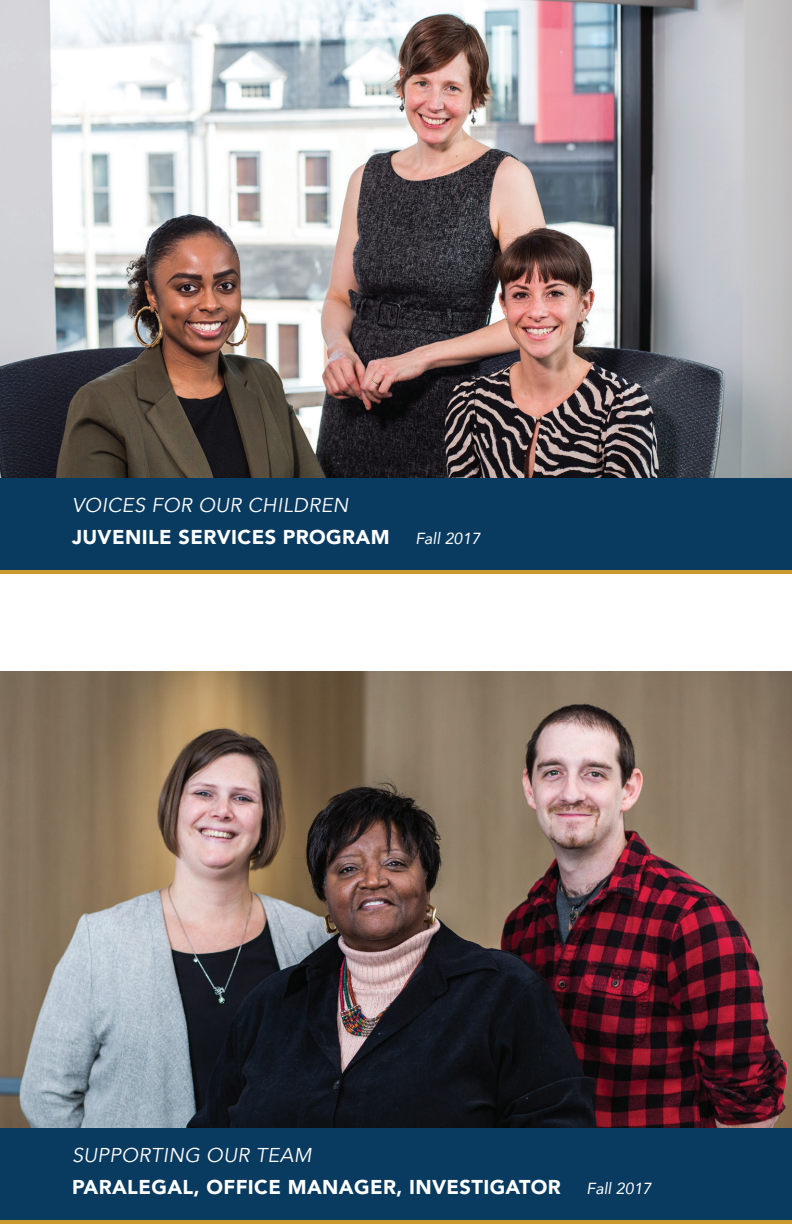
<style>
.page{position:relative;width:792px;height:1224px;background:#fff}
.page>*{position:absolute;margin:0;border:0;box-sizing:border-box;transform-origin:0 0}
.Caption_2{font:900 20px "Avenir";letter-spacing:.02em;color:#fff}
.Captions{font:italic 20px "Avenir";letter-spacing:.02em;color:#fff}
.Caption_2-2{font:italic 16px "Avenir";color:#fff}
</style>
<div class="page">
<img style="left:0;top:0;width:792px;height:478px">
<div style="left:0;top:478px;width:792px;height:96px;background:#093a5f"></div>
<hr style="left:0;top:571px;width:792px;height:3px;background:#c9992b">
<img style="left:0;top:671px;width:792px;height:457px">
<div style="left:0;top:1128px;width:792px;height:96px;background:#093a5f"></div>
<hr style="left:0;top:1220px;width:792px;height:4px;background:#c9992b">
<p class="Captions" style="left:72px;top:493px;width:278px">VOICES FOR OUR CHILDREN</p>
<p class="Caption_2" style="left:72px;top:520px;width:319px">JUVENILE SERVICES PROGRAM</p>
<p class="Caption_2-2" style="left:415px;top:529px;width:66px">Fall 2017</p>
<p class="Captions" style="left:72px;top:1143px;width:241px">SUPPORTING OUR TEAM</p>
<p class="Caption_2" style="left:72px;top:1170px;width:490px">PARALEGAL, OFFICE MANAGER, INVESTIGATOR</p>
<p class="Caption_2-2" style="left:587px;top:1179px;width:66px">Fall 2017</p>
</div>
